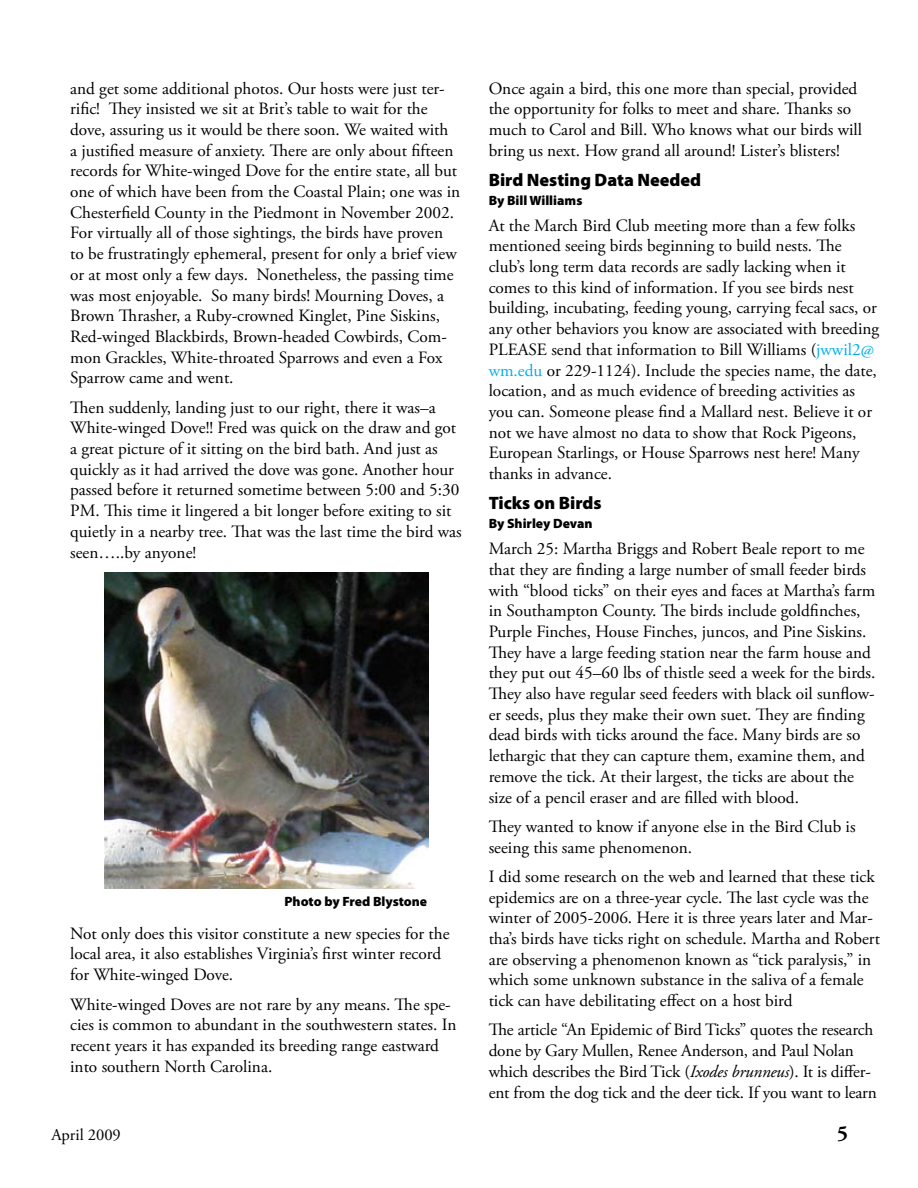
<style>
.page{position:relative;width:918px;height:1188px;background:#fff}
.page>*{position:absolute;margin:0;border:0;box-sizing:border-box;transform-origin:0 0}
.t1{font:700 21px "Adobe Garamond Pro";color:#000}
.t2{font:900 18px "Myriad Pro";color:#000}
.t3{font:17.25px/20.7px "Adobe Garamond Pro";color:#000}
.t4{font:16.5px "Adobe Garamond Pro";color:#000}
.t5{font:900 13.5px "Myriad Pro";color:#000}
.s1{color:#00aeef}
.s2{font-style:italic}
</style>
<div class="page">
<img style="left:104px;top:572px;width:324px;height:317px">
<p class="t3" style="left:70px;top:78px;width:392px">and get some additional photos. Our hosts were just ter&shy;rific! They insisted we sit at Brit’s table to wait for the dove, assuring us it would be there soon. We waited with<br>a justified measure of anxiety. There are only about fifteen records for White-winged Dove for the entire state, all but one of which have been from the Coastal Plain; one was in Chesterfield County in the Piedmont in November 2002.<br>For virtually all of those sightings, the birds have proven to be frustratingly ephemeral, present for only a brief view or at most only a few days. Nonetheless, the passing time was most enjoyable. So many birds! Mourning Doves, a Brown Thrasher, a Ruby-crowned Kinglet, Pine Siskins, Red-winged Blackbirds, Brown-headed Cowbirds, Com&shy;mon Grackles, White-throated Sparrows and even a Fox Sparrow came and went.</p>
<p class="t3" style="left:70px;top:397px;width:393px">Then suddenly, landing just to our right, there it was–a White-winged Dove!! Fred was quick on the draw and got a great picture of it sitting on the bird bath. And just as quickly as it had arrived the dove was gone. Another hour passed before it returned sometime between 5:00 and 5:30<br>PM. This time it lingered a bit longer before exiting to sit quietly in a nearby tree. That was the last time the bird was seen…..by anyone!</p>
<p class="t5" style="left:284px;top:893px;width:144px">Photo by Fred Blystone</p>
<p class="t3" style="left:70px;top:924px;width:381px">Not only does this visitor constitute a new species for the local area, it also establishes Virginia’s first winter record for White-winged Dove.</p>
<p class="t3" style="left:70px;top:994px;width:388px">White-winged Doves are not rare by any means. The spe&shy;cies is common to abundant in the southwestern states. In recent years it has expanded its breeding range eastward into southern North Carolina.</p>
<p class="t3" style="left:489px;top:78px;width:375px">Once again a bird, this one more than special, provided the opportunity for folks to meet and share. Thanks so much to Carol and Bill. Who knows what our birds will bring us next. How grand all around! Lister’s blisters!</p>
<p class="t2" style="left:489px;top:168px;width:214px">Bird Nesting Data Needed</p>
<p class="t5" style="left:489px;top:191px;width:95px">By Bill Williams</p>
<p class="t3" style="left:489px;top:215px;width:392px">At the March Bird Club meeting more than a few folks mentioned seeing birds beginning to build nests. The club’s long term data records are sadly lacking when it comes to this kind of information. If you see birds nest building, incubating, feeding young, carrying fecal sacs, or any other behaviors you know are associated with breeding PLEASE send that information to Bill Williams (<span class="s1">jwwil2@ wm.edu</span> or 229-1124). Include the species name, the date, location, and as much evidence of breeding activities as you can. Someone please find a Mallard nest. Believe it or not we have almost no data to show that Rock Pigeons, European Starlings, or House Sparrows nest here! Many thanks in advance.</p>
<p class="t2" style="left:489px;top:491px;width:114px">Ticks on Birds</p>
<p class="t5" style="left:489px;top:514px;width:105px">By Shirley Devan</p>
<p class="t3" style="left:489px;top:539px;width:388px">March 25: Martha Briggs and Robert Beale report to me that they are finding a large number of small feeder birds with “blood ticks” on their eyes and faces at Martha’s farm in Southampton County. The birds include goldfinches, Purple Finches, House Finches, juncos, and Pine Siskins.<br>They have a large feeding station near the farm house and they put out 45–60 lbs of thistle seed a week for the birds.<br>They also have regular seed feeders with black oil sunflow&shy;er seeds, plus they make their own suet. They are finding dead birds with ticks around the face. Many birds are so lethargic that they can capture them, examine them, and remove the tick. At their largest, the ticks are about the size of a pencil eraser and are filled with blood.</p>
<p class="t3" style="left:489px;top:817px;width:368px">They wanted to know if anyone else in the Bird Club is seeing this same phenomenon.</p>
<p class="t3" style="left:489px;top:867px;width:393px">I did some research on the web and learned that these tick epidemics are on a three-year cycle. The last cycle was the winter of 2005-2006. Here it is three years later and Mar&shy;tha’s birds have ticks right on schedule. Martha and Robert are observing a phenomenon known as “tick paralysis,” in which some unknown substance in the saliva of a female tick can have debilitating effect on a host bird</p>
<p class="t3" style="left:489px;top:1020px;width:390px">The article “An Epidemic of Bird Ticks” quotes the research done by Gary Mullen, Renee Anderson, and Paul Nolan which describes the Bird Tick (<span class="s2">Ixodes brunneus</span>). It is differ&shy;ent from the dog tick and the deer tick. If you want to learn</p>
<p class="t4" style="left:52px;top:1124px;width:71px">April 2009</p>
<p class="t1" style="left:837px;top:1121px;width:12px">5</p>
</div>
